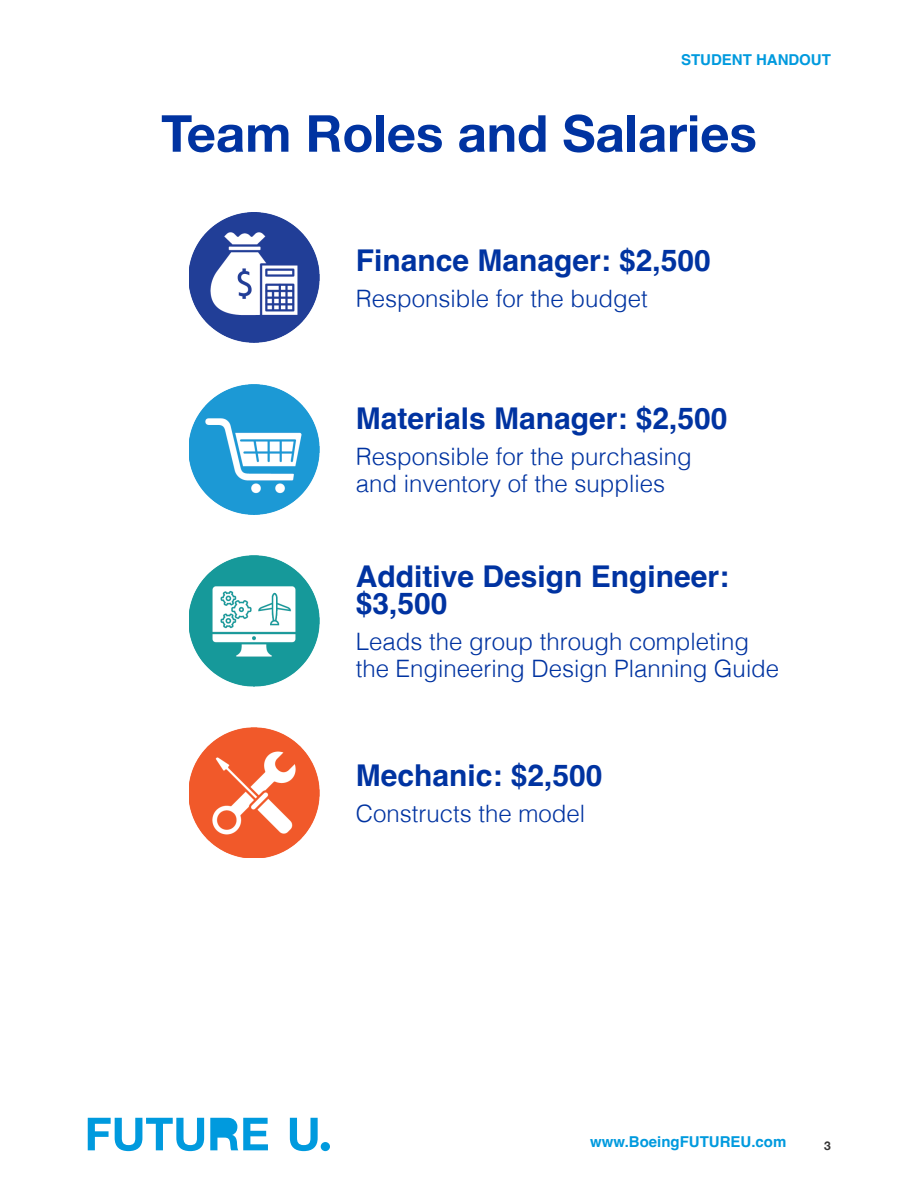
<style>
.page{position:relative;width:918px;height:1188px;background:#fff}
.page>*{position:absolute;margin:0;border:0;box-sizing:border-box;transform-origin:0 0}
.t1{font:700 51px "Helvetica Neue";color:#0033a1}
.t2{font:700 30px/27px "Helvetica";color:#0033a1}
.t3{font:300 24px/27px "Helvetica";color:#0033a1}
.t4{font:700 15px "Helvetica";color:#009ade}
.t5{font:700 12px "Helvetica Neue";color:#343333}
</style>
<div class="page">
<svg style="left:88px;top:1118px;width:180px;height:33px"></svg>
<svg style="left:290px;top:1118px;width:28px;height:33px"></svg>
<div style="left:321px;top:1142px;width:9px;height:9px;background:#009ade;border-radius:50%"></div>
<img style="left:189px;top:212px;width:131px;height:131px">
<img style="left:189px;top:556px;width:131px;height:130px">
<img style="left:189px;top:384px;width:131px;height:131px">
<img style="left:189px;top:727px;width:131px;height:131px">
<p class="t4" style="left:681px;top:51px;width:151px">STUDENT HANDOUT</p>
<h1 class="t1" style="left:161px;top:94px;width:597px">Team Roles and Salaries</h1>
<p class="t2" style="left:356px;top:250px;width:357px">Finance Manager: $2,500</p>
<p class="t3" style="left:356px;top:283px;width:294px">Responsible for the budget</p>
<p class="t2" style="left:356px;top:408px;width:373px">Materials Manager: $2,500</p>
<p class="t3" style="left:356px;top:441px;width:338px">Responsible for the purchasing and inventory of the supplies</p>
<p class="t2" style="left:356px;top:567px;width:375px">Additive Design Engineer: $3,500</p>
<p class="t3" style="left:356px;top:627px;width:425px">Leads the group through completing the Engineering Design Planning Guide</p>
<p class="t2" style="left:356px;top:765px;width:248px">Mechanic: $2,500</p>
<p class="t3" style="left:356px;top:798px;width:231px">Constructs the model</p>
<p class="t4" style="left:590px;top:1133px;width:198px">www.BoeingFUTUREU.com</p>
<p class="t5" style="left:824px;top:1137px;width:8px">3</p>
</div>
